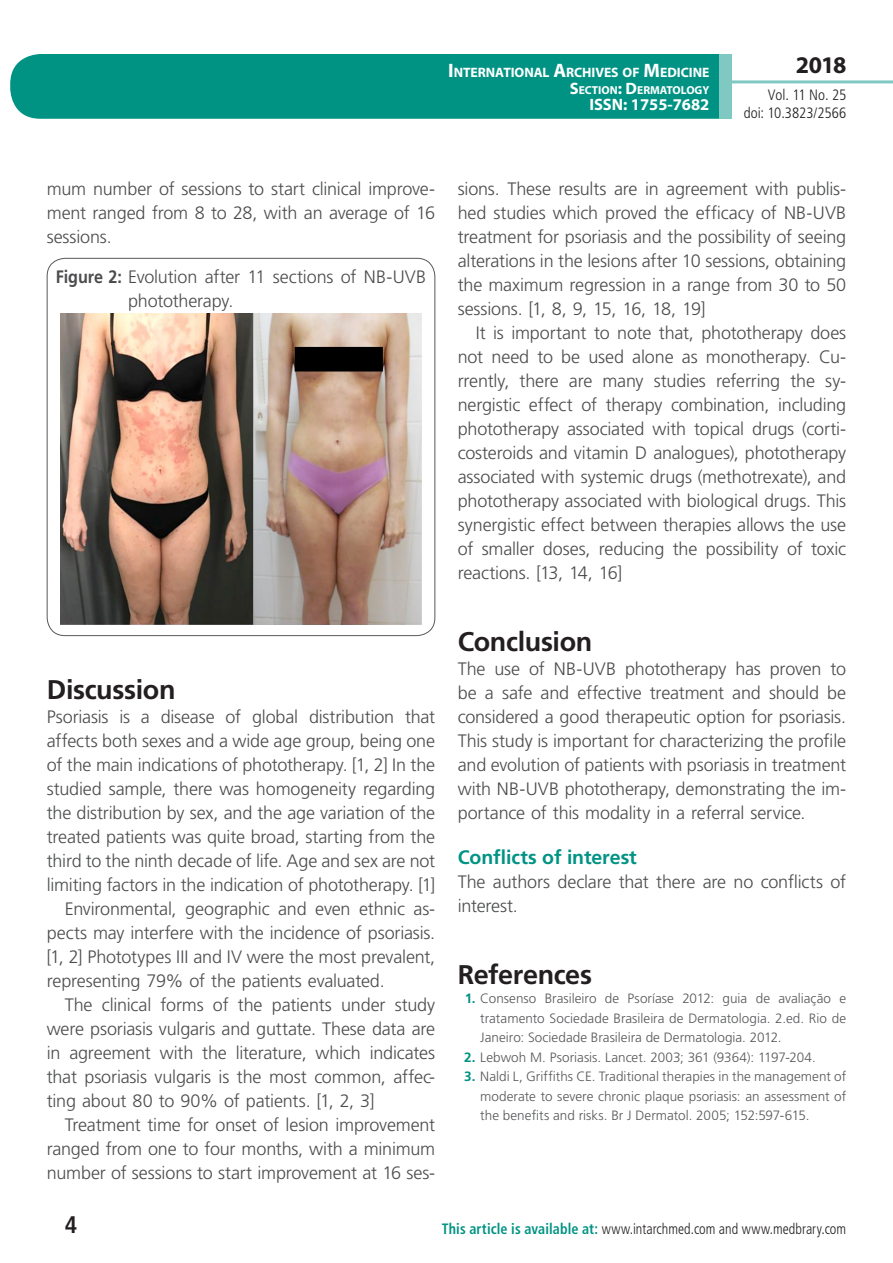
<style>
.page{position:relative;width:893px;height:1263px;background:#fff}
.page>*{position:absolute;margin:0;border:0;box-sizing:border-box;transform-origin:0 0}
.t1{font:700 27px "Frutiger LT Std";letter-spacing:-.015em;color:#231f20}
.t2{font:700 24px "Myriad Pro";color:#231f20}
.t3{font:700 condensed 24px "Frutiger LT Std";color:#231f20}
.t4{font:700 19.5px "Frutiger LT Std";letter-spacing:-.005em;color:#009384}
.t5{font:300 18px/24px "Frutiger LT Std";letter-spacing:-.01em;color:#4b4c4d;text-align:justify}
.t6{font:700 16.5px "Myriad Pro";color:#fff}
.t7{font:300 condensed 15px "Frutiger LT Std";letter-spacing:.005em;color:#231f20;scale:.94 1}
.t8{font:300 condensed 15px/18px "Frutiger LT Std";letter-spacing:.005em;color:#231f20;text-align:right}
.t9{font:700 13.65px "Myriad Pro";letter-spacing:-.005em;color:#fff}
.t10{font:300 13.5px/19.5px "Frutiger LT Std";letter-spacing:.005em;color:#57585a;text-align:justify}
.t11{font:700 11.55px "Myriad Pro";color:#fff}
.s1{font-size:19.5px}
.s2{font-size:16.5px}
.s3{font-weight:700}
.s4{font-weight:700;color:#009384}
</style>
<div class="page">
<div style="left:10px;top:54px;width:775px;height:65px;background:#009384;border-radius:30px"></div>
<div style="left:732px;top:0;width:161px;height:157px;background:#fff"></div>
<hr style="left:730px;top:80px;width:163px;height:3px;background:#80c9c2">
<div style="left:719px;top:54px;width:13px;height:65px;background:#80c9c2"></div>
<img style="left:61px;top:314px;width:360px;height:310px">
<p class="t9" style="left:448px;top:64px;width:263px"><span class="s1">I</span>NTERNATIONAL <span class="s1">A</span>RCHIVES OF <span class="s1">M</span>EDICINE</p>
<p class="t11" style="left:570px;top:82px;width:141px"><span class="s2">S</span>ECTION<span class="s2">:</span> <span class="s2">D</span>ERMATOLOGY</p>
<p class="t6" style="left:589px;top:94px;width:122px">ISSN: 1755-7682</p>
<h2 class="t2" style="left:796px;top:49px;width:52px">2018</h2>
<p class="t8" style="left:744px;top:86px;width:104px">Vol. 11 No. 25<br>doi: 10.3823/2566</p>
<p class="t5" style="left:47px;top:177px;width:390px">mum number of sessions to start clinical improve&shy;ment ranged from 8 to 28, with an average of 16 sessions.</p>
<p class="t5" style="left:128px;top:265px;width:300px;text-indent:-72px"><span class="s3">Figure 2:</span> Evolution after 11 sections of NB-UVB phototherapy.</p>
<h1 class="t1" style="left:47px;top:674px;width:130px">Discussion</h1>
<p class="t5" style="left:47px;top:705px;width:390px">Psoriasis is a disease of global distribution that</p>
<p class="t5" style="left:47px;top:729px;width:390px">affects both sexes and a wide age group, being one</p>
<p class="t5" style="left:47px;top:753px;width:390px">of the main indications of phototherapy. [1, 2] In the</p>
<p class="t5" style="left:47px;top:777px;width:390px">studied sample, there was homogeneity regarding</p>
<p class="t5" style="left:47px;top:801px;width:390px">the distribution by sex, and the age variation of the</p>
<p class="t5" style="left:47px;top:825px;width:390px">treated patients was quite broad, starting from the</p>
<p class="t5" style="left:47px;top:849px;width:390px">third to the ninth decade of life. Age and sex are not</p>
<p class="t5" style="left:47px;top:873px;width:390px">limiting factors in the indication of phototherapy. [1]</p>
<p class="t5" style="left:65px;top:897px;width:372px">Environmental, geographic and even ethnic as-</p>
<p class="t5" style="left:47px;top:921px;width:390px">pects may interfere with the incidence of psoriasis.</p>
<p class="t5" style="left:47px;top:945px;width:390px">[1, 2] Phototypes III and IV were the most prevalent,</p>
<p class="t5" style="left:47px;top:969px;width:339px">representing 79% of the patients evaluated.</p>
<p class="t5" style="left:65px;top:993px;width:372px">The clinical forms of the patients under study</p>
<p class="t5" style="left:47px;top:1017px;width:390px">were psoriasis vulgaris and guttate. These data are</p>
<p class="t5" style="left:47px;top:1041px;width:390px">in agreement with the literature, which indicates</p>
<p class="t5" style="left:47px;top:1065px;width:390px">that psoriasis vulgaris is the most common, affec-</p>
<p class="t5" style="left:47px;top:1089px;width:329px">ting about 80 to 90% of patients. [1, 2, 3]</p>
<p class="t5" style="left:65px;top:1113px;width:372px">Treatment time for onset of lesion improvement</p>
<p class="t5" style="left:47px;top:1137px;width:390px">ranged from one to four months, with a minimum</p>
<p class="t5" style="left:47px;top:1161px;width:390px">number of sessions to start improvement at 16 ses-</p>
<p class="t5" style="left:458px;top:177px;width:390px">sions. These results are in agreement with publis&shy;hed studies which proved the efficacy of NB-UVB treatment for psoriasis and the possibility of seeing alterations in the lesions after 10 sessions, obtaining the maximum regression in a range from 30 to 50 sessions. [1, 8, 9, 15, 16, 18, 19]</p>
<p class="t5" style="left:458px;top:321px;width:390px;text-indent:18px">It is important to note that, phototherapy does not need to be used alone as monotherapy. Cu&shy;rrently, there are many studies referring the sy&shy;nergistic effect of therapy combination, including phototherapy associated with topical drugs (corti&shy;costeroids and vitamin D analogues), phototherapy associated with systemic drugs (methotrexate), and phototherapy associated with biological drugs. This synergistic effect between therapies allows the use of smaller doses, reducing the possibility of toxic reactions. [13, 14, 16]</p>
<h1 class="t1" style="left:458px;top:626px;width:136px">Conclusion</h1>
<p class="t5" style="left:458px;top:657px;width:390px">The use of NB-UVB phototherapy has proven to be a safe and effective treatment and should be considered a good therapeutic option for psoriasis.<br>This study is important for characterizing the profile and evolution of patients with psoriasis in treatment with NB-UVB phototherapy, demonstrating the im&shy;portance of this modality in a referral service.</p>
<p class="t4" style="left:458px;top:846px;width:181px">Conflicts of interest</p>
<p class="t5" style="left:458px;top:870px;width:390px">The authors declare that there are no conflicts of interest.</p>
<h1 class="t1" style="left:458px;top:959px;width:136px">References</h1>
<p class="t10" style="left:480px;top:989px;width:367px;text-indent:-16px"><span class="s4">1.</span> Consenso Brasileiro de Psoríase 2012: guia de avaliação e tratamento Sociedade Brasileira de Dermatologia. 2.ed. Rio de Janeiro: Sociedade Brasileira de Dermatologia. 2012.</p>
<p class="t10" style="left:464px;top:1048px;width:353px"><span class="s4">2.</span> Lebwoh M. Psoriasis. Lancet. 2003; 361 (9364): 1197-204.</p>
<p class="t10" style="left:480px;top:1067px;width:367px;text-indent:-16px"><span class="s4">3.</span> Naldi L, Griffiths CE. Traditional therapies in the management of moderate to severe chronic plaque psoriasis: an assessment of the benefits and risks. Br J Dermatol. 2005; 152:597-615.</p>
<h2 class="t3" style="left:65px;top:1210px;width:14px">4</h2>
<p class="t7" style="left:442px;top:1220px;width:432px"><span class="s4">This article is available at:</span> www.intarchmed.com and www.medbrary.com</p>
</div>
